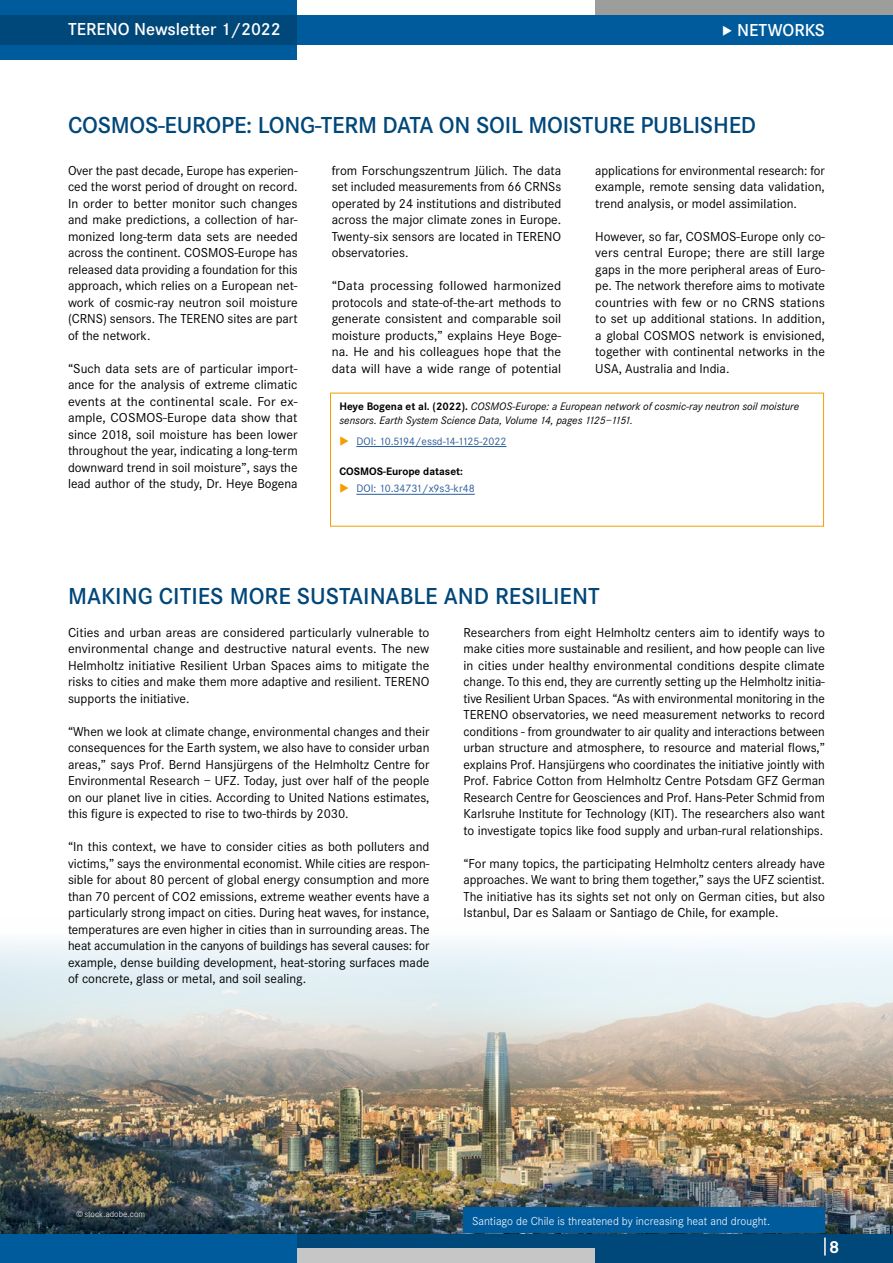
<style>
.page{position:relative;width:893px;height:1263px;background:#fff}
.page>*{position:absolute;margin:0;border:0;box-sizing:border-box;transform-origin:0 0}
.t1{font:600 24px "Corporate S";letter-spacing:-.01em;color:#00477a}
.t2{font:600 18px "Corporate S";color:#fff}
.t3{font:700 18px "Corporate S";color:#fff}
.t4{font:13.5px/16.5px "Corporate S";color:#000;text-align:justify}
.t5{font:13.5px/16.5px "Corporate S";color:#000;text-align:justify;scale:1.04 1}
.t6{font:300 12px "Corporate S";color:#fff}
.t7{font:italic 11.25px/13.5px "Corporate S";color:#000}
.t8{font:11.25px "Corporate S";color:#275b9b}
.t9{font:700 11.25px "Corporate S";color:#000}
.t10{font:300 9px "Corporate S";color:#fff}
.s1{font-weight:700;font-style:normal}
.s2{color:#f59c00}
</style>
<div class="page">
<div style="left:0;top:0;width:298px;height:15px;background:#005b9d"></div>
<div style="left:0;top:45px;width:298px;height:15px;background:#005b9d"></div>
<div style="left:0;top:15px;width:298px;height:30px;background:#00477a"></div>
<div style="left:595px;top:0;width:298px;height:15px;background:#9d9d9c"></div>
<div style="left:0;top:1248px;width:298px;height:15px;background:#005b9d"></div>
<div style="left:0;top:1233px;width:298px;height:15px;background:#005b9d"></div>
<div style="left:298px;top:1248px;width:297px;height:15px;background:#c6c6c6"></div>
<div style="left:298px;top:1233px;width:297px;height:15px;background:#00477a"></div>
<div style="left:595px;top:1248px;width:298px;height:15px;background:#00477a"></div>
<div style="left:595px;top:1233px;width:298px;height:15px;background:#00477a"></div>
<svg style="left:824px;top:1237px;width:2px;height:18px"></svg>
<div style="left:298px;top:15px;width:595px;height:30px;background:#005b9d"></div>
<img style="left:0;top:941px;width:893px;height:292px">
<div style="left:463px;top:1208px;width:362px;height:25px;background:#005b9d"></div>
<hr style="left:356px;top:446px;width:150px;height:1px;background:#275b9b">
<hr style="left:356px;top:494px;width:119px;height:1px;background:#275b9b">
<h2 class="t2" style="left:68px;top:19px;width:214px">TERENO Newsletter 1/2022</h2>
<h2 class="t2" style="left:722px;top:20px;width:104px">◆ NETWORKS</h2>
<h1 class="t1" style="left:68px;top:112px;width:690px">COSMOS-EUROPE: LONG-TERM DATA ON SOIL MOISTURE PUBLISHED</h1>
<p class="t4" style="left:68px;top:162px;width:231px">Over the past decade, Europe has experien&shy;ced the worst period of drought on record.<br>In order to better monitor such changes and make predictions, a collection of har&shy;monized long-term data sets are needed across the continent. COSMOS-Europe has released data providing a foundation for this approach, which relies on a European net&shy;work of cosmic-ray neutron soil moisture (CRNS) sensors. The TERENO sites are part of the network.</p>
<p class="t4" style="left:68px;top:360px;width:231px">“Such data sets are of particular import&shy;ance for the analysis of extreme climatic events at the continental scale. For ex&shy;ample, COSMOS-Europe data show that since 2018, soil moisture has been lower throughout the year, indicating a long-term downward trend in soil moisture”, says the lead author of the study, Dr. Heye Bogena</p>
<p class="t4" style="left:332px;top:162px;width:231px">from Forschungszentrum Jülich. The data set included measurements from 66 CRNSs operated by 24 institutions and distributed across the major climate zones in Europe.<br>Twenty-six sensors are located in TERENO observatories.</p>
<p class="t5" style="left:332px;top:277px;width:222px">“Data processing followed harmonized protocols and state-of-the-art methods to generate consistent and comparable soil moisture products,” explains Heye Boge&shy;na. He and his colleagues hope that the data will have a wide range of potential</p>
<p class="t4" style="left:595px;top:162px;width:231px">applications for environmental research: for example, remote sensing data validation, trend analysis, or model assimilation.</p>
<p class="t4" style="left:595px;top:228px;width:231px">However, so far, COSMOS-Europe only co&shy;vers central Europe; there are still large gaps in the more peripheral areas of Euro&shy;pe. The network therefore aims to motivate countries with few or no CRNS stations to set up additional stations. In addition, a global COSMOS network is envisioned, together with continental networks in the USA, Australia and India.</p>
<p class="t7" style="left:339px;top:400px;width:461px"><span class="s1">Heye Bogena et al. (2022).</span> COSMOS-Europe: a European network of cosmic-ray neutron soil moisture sensors. Earth System Science Data, Volume 14, pages 1125–1151.</p>
<p class="t8" style="left:339px;top:435px;width:169px"><span class="s2">◆</span> DOI: 10.5194/essd-14-1125-2022</p>
<p class="t9" style="left:339px;top:464px;width:125px">COSMOS-Europe dataset:</p>
<p class="t8" style="left:339px;top:482px;width:137px"><span class="s2">◆</span> DOI: 10.34731/x9s3-kr48</p>
<h1 class="t1" style="left:68px;top:582px;width:533px">MAKING CITIES MORE SUSTAINABLE AND RESILIENT</h1>
<p class="t4" style="left:68px;top:624px;width:363px">Cities and urban areas are considered particularly vulnerable to environmental change and destructive natural events. The new Helmholtz initiative Resilient Urban Spaces aims to mitigate the risks to cities and make them more adaptive and resilient. TERENO supports the initiative.</p>
<p class="t4" style="left:68px;top:723px;width:363px">“When we look at climate change, environmental changes and their consequences for the Earth system, we also have to consider urban areas,” says Prof. Bernd Hansjürgens of the Helmholtz Centre for Environmental Research – UFZ. Today, just over half of the people on our planet live in cities. According to United Nations estimates, this figure is expected to rise to two-thirds by 2030.</p>
<p class="t4" style="left:68px;top:838px;width:363px">“In this context, we have to consider cities as both polluters and victims,” says the environmental economist. While cities are respon&shy;sible for about 80 percent of global energy consumption and more than 70 percent of CO2 emissions, extreme weather events have a particularly strong impact on cities. During heat waves, for instance, temperatures are even higher in cities than in surrounding areas. The heat accumulation in the canyons of buildings has several causes: for example, dense building development, heat-storing surfaces made of concrete, glass or metal, and soil sealing.</p>
<p class="t4" style="left:463px;top:624px;width:363px">Researchers from eight Helmholtz centers aim to identify ways to make cities more sustainable and resilient, and how people can live in cities under healthy environmental conditions despite climate change. To this end, they are currently setting up the Helmholtz initia&shy;tive Resilient Urban Spaces. “As with environmental monitoring in the TERENO observatories, we need measurement networks to record conditions - from groundwater to air quality and interactions between urban structure and atmosphere, to resource and material flows,” explains Prof. Hansjürgens who coordinates the initiative jointly with Prof. Fabrice Cotton from Helmholtz Centre Potsdam GFZ German Research Centre for Geosciences and Prof. Hans-Peter Schmid from Karlsruhe Institute for Technology (KIT). The researchers also want to investigate topics like food supply and urban-rural relationships.</p>
<p class="t4" style="left:463px;top:855px;width:363px">“For many topics, the participating Helmholtz centers already have approaches. We want to bring them together,” says the UFZ scientist.<br>The initiative has its sights set not only on German cities, but also Istanbul, Dar es Salaam or Santiago de Chile, for example.</p>
<p class="t10" style="left:76px;top:1209px;width:71px">© stock.adobe.com</p>
<p class="t6" style="left:472px;top:1214px;width:300px">Santiago de Chile is threatened by increasing heat and drought.</p>
<h2 class="t3" style="left:829px;top:1237px;width:12px">8</h2>
</div>
